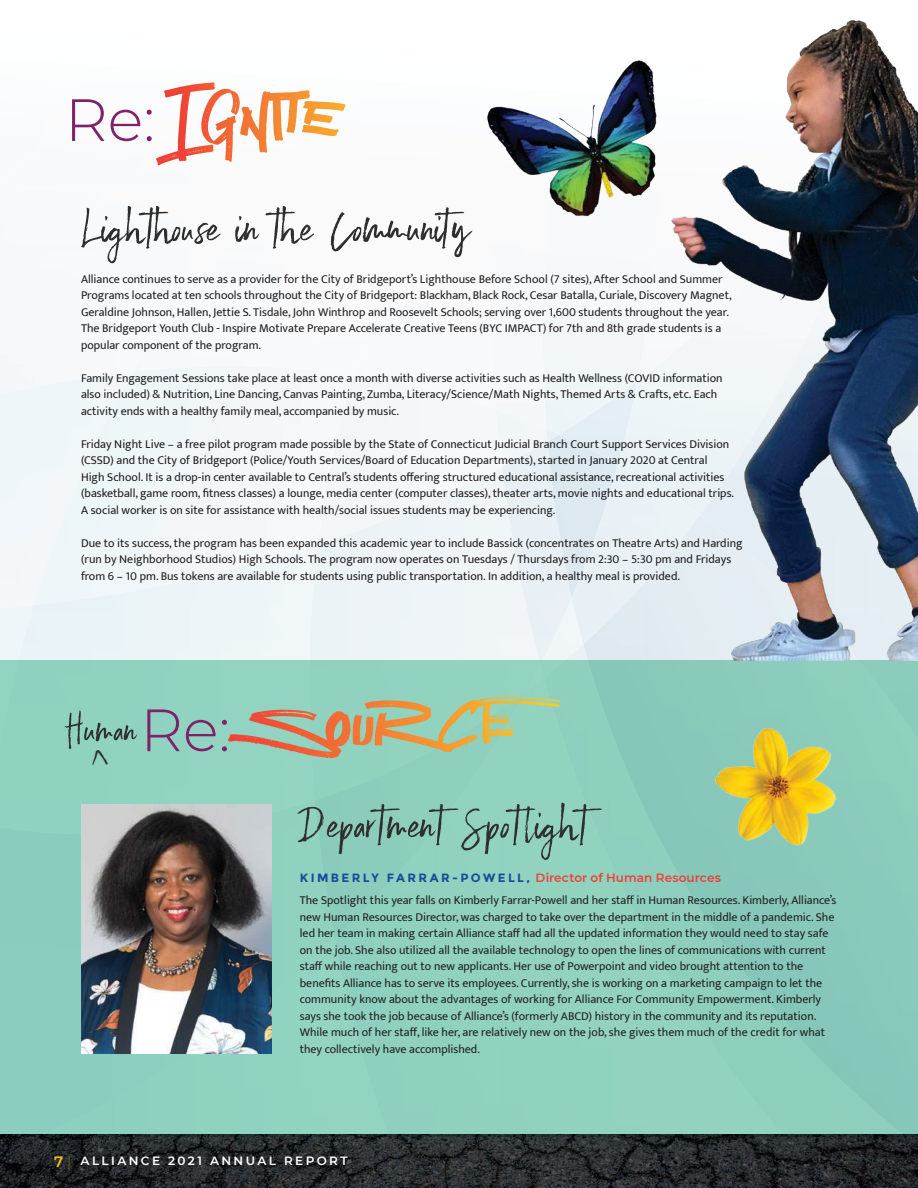
<style>
.page{position:relative;width:918px;height:1188px;background:#fff}
.page>*{position:absolute;margin:0;border:0;box-sizing:border-box;transform-origin:0 0}
.t1{font:60px "Emmeline";letter-spacing:-.02em;color:#2f2f2f}
.t2{font:60px "Emmeline";color:#2f2f2f}
.t3{font:300 59.55px "Montserrat";color:#7e236a}
.t4{font:54px "Emmeline";color:#2f2f2f;scale:.8 1}
.t5{font:51px "Emmeline";color:#2f2f2f}
.t6{font:12px/16.5px "Mukta";color:#221f1f}
.t7{font:600 12px "Montserrat";letter-spacing:.01em;color:#ef4036}
.t8{font:600 12px "Montserrat";letter-spacing:.2em;color:#fff}
.s1{font-family:"Montserrat";font-weight:300;font-size:59.55px;color:#7e236a}
.s2{font-weight:700;color:#184c9b}
.s3{font-size:15px;color:#fbbd11}
.s4{font-weight:100;font-size:15px;color:#fbbd11}
</style>
<div class="page">
<svg style="left:547px;top:434px;width:12px;height:7px"></svg>
<div style="left:562px;top:304px;width:81px;height:99px;background:#f2f6f8"></div>
<div style="left:547px;top:403px;width:61px;height:31px;background:#eaf1f5"></div>
<img style="left:572px;top:464px;width:99px;height:180px">
<div style="left:649px;top:381px;width:22px;height:121px;background:#ecf3f7"></div>
<div style="left:618px;top:372px;width:32px;height:110px;background:#ecf3f7"></div>
<img style="left:638px;top:348px;width:33px;height:33px">
<img style="left:583px;top:644px;width:26px;height:17px">
<img style="left:507px;top:441px;width:65px;height:157px">
<div style="left:502px;top:429px;width:45px;height:38px;background:#f0f5f7"></div>
<div style="left:502px;top:304px;width:60px;height:125px;background:#f6f8fa"></div>
<div style="left:541px;top:598px;width:42px;height:63px;background:#eaf1f5"></div>
<img style="left:507px;top:503px;width:34px;height:158px">
<div style="left:322px;top:380px;width:180px;height:164px;background:#f4f6f9"></div>
<img style="left:468px;top:380px;width:30px;height:30px">
<img style="left:440px;top:380px;width:29px;height:21px">
<img style="left:411px;top:380px;width:30px;height:13px">
<img style="left:382px;top:380px;width:30px;height:6px">
<div style="left:186px;top:546px;width:132px;height:115px;background:#eef5f8"></div>
<div style="left:0;top:608px;width:33px;height:53px;background:#eef6f9"></div>
<div style="left:322px;top:378px;width:32px;height:137px;background:#f3f6f9"></div>
<div style="left:134px;top:545px;width:92px;height:52px;background:#f2f6f9"></div>
<div style="left:226px;top:545px;width:90px;height:26px;background:#f4f7fa"></div>
<img style="left:265px;top:296px;width:33px;height:73px">
<img style="left:200px;top:366px;width:33px;height:1px">
<img style="left:167px;top:366px;width:33px;height:2px">
<img style="left:363px;top:296px;width:20px;height:52px">
<div style="left:0;top:377px;width:134px;height:231px;background:#eff6f9"></div>
<img style="left:156px;top:82px;width:131px;height:84px">
<img style="left:286px;top:93px;width:60px;height:73px">
<img style="left:54px;top:377px;width:33px;height:6px">
<div style="left:0;top:355px;width:54px;height:43px;background:#f4f7fa"></div>
<img style="left:0;top:1137px;width:918px;height:51px">
<div style="left:0;top:661px;width:918px;height:476px;background:#8fd0bf"></div>
<img style="left:81px;top:804px;width:191px;height:249px">
<img style="left:156px;top:115px;width:24px;height:44px">
<img style="left:225px;top:143px;width:7px;height:19px">
<svg style="left:242px;top:107px;width:10px;height:10px"></svg>
<img style="left:273px;top:113px;width:7px;height:28px">
<img style="left:278px;top:100px;width:12px;height:21px">
<img style="left:314px;top:106px;width:31px;height:8px">
<img style="left:229px;top:741px;width:56px;height:9px">
<img style="left:335px;top:711px;width:16px;height:36px">
<img style="left:358px;top:715px;width:4px;height:21px">
<img style="left:375px;top:713px;width:24px;height:32px">
<img style="left:438px;top:727px;width:40px;height:24px">
<img style="left:492px;top:731px;width:21px;height:5px">
<img style="left:671px;top:21px;width:247px;height:640px">
<img style="left:486px;top:45px;width:195px;height:185px">
<img style="left:715px;top:728px;width:122px;height:118px">
<h2 class="t3" style="left:65px;top:86px;width:92px">Re:</h2>
<h1 class="t1" style="left:81px;top:206px;width:391px">Lighthouse in the Community</h1>
<p class="t6" style="left:81px;top:271px;width:652px">Alliance continues to serve as a provider for the City of Bridgeport’s Lighthouse Before School (7 sites), After School and Summer Programs located at ten schools throughout the City of Bridgeport: Blackham, Black Rock, Cesar Batalla, Curiale, Discovery Magnet, Geraldine Johnson, Hallen, Jettie S. Tisdale, John Winthrop and Roosevelt Schools; serving over 1,600 students throughout the year.<br>The Bridgeport Youth Club - Inspire Motivate Prepare Accelerate Creative Teens (BYC IMPACT) for 7th and 8th grade students is a popular component of the program.</p>
<p class="t6" style="left:81px;top:370px;width:643px">Family Engagement Sessions take place at least once a month with diverse activities such as Health Wellness (COVID information also included) &amp; Nutrition, Line Dancing, Canvas Painting, Zumba, Literacy/Science/Math Nights, Themed Arts &amp; Crafts, etc. Each activity ends with a healthy family meal, accompanied by music.</p>
<p class="t6" style="left:81px;top:436px;width:655px">Friday Night Live – a free pilot program made possible by the State of Connecticut Judicial Branch Court Support Services Division (CSSD) and the City of Bridgeport (Police/Youth Services/Board of Education Departments), started in January 2020 at Central High School. It is a drop-in center available to Central’s students offering structured educational assistance, recreational activities (basketball, game room, fitness classes) a lounge, media center (computer classes), theater arts, movie nights and educational trips.<br>A social worker is on site for assistance with health/social issues students may be experiencing.</p>
<p class="t6" style="left:81px;top:535px;width:663px">Due to its success, the program has been expanded this academic year to include Bassick (concentrates on Theatre Arts) and Harding (run by Neighborhood Studios) High Schools. The program now operates on Tuesdays / Thursdays from 2:30 – 5:30 pm and Fridays from 6 – 10 pm. Bus tokens are available for students using public transportation. In addition, a healthy meal is provided.</p>
<h3 class="t5" style="left:65px;top:710px;width:167px">Human<span class="s1">Re:</span></h3>
<h3 class="t4" style="left:92px;top:748px;width:23px">^</h3>
<h1 class="t2" style="left:300px;top:802px;width:293px">Department Spotlight</h1>
<p class="t7" style="left:300px;top:873px;width:423px"><span class="s2">KIMBERLY FARRAR-POWELL,</span> Director of Human Resources</p>
<p class="t6" style="left:300px;top:892px;width:538px">The Spotlight this year falls on Kimberly Farrar-Powell and her staff in Human Resources. Kimberly, Alliance’s new Human Resources Director, was charged to take over the department in the middle of a pandemic. She led her team in making certain Alliance staff had all the updated information they would need to stay safe on the job. She also utilized all the available technology to open the lines of communications with current staff while reaching out to new applicants. Her use of Powerpoint and video brought attention to the benefits Alliance has to serve its employees. Currently, she is working on a marketing campaign to let the community know about the advantages of working for Alliance For Community Empowerment. Kimberly says she took the job because of Alliance’s (formerly ABCD) history in the community and its reputation.<br>While much of her staff, like her, are relatively new on the job, she gives them much of the credit for what they collectively have accomplished.</p>
<p class="t8" style="left:54px;top:1155px;width:295px"><span class="s3">7</span> <span class="s4">|</span> ALLIANCE 2021 ANNUAL REPORT</p>
</div>
